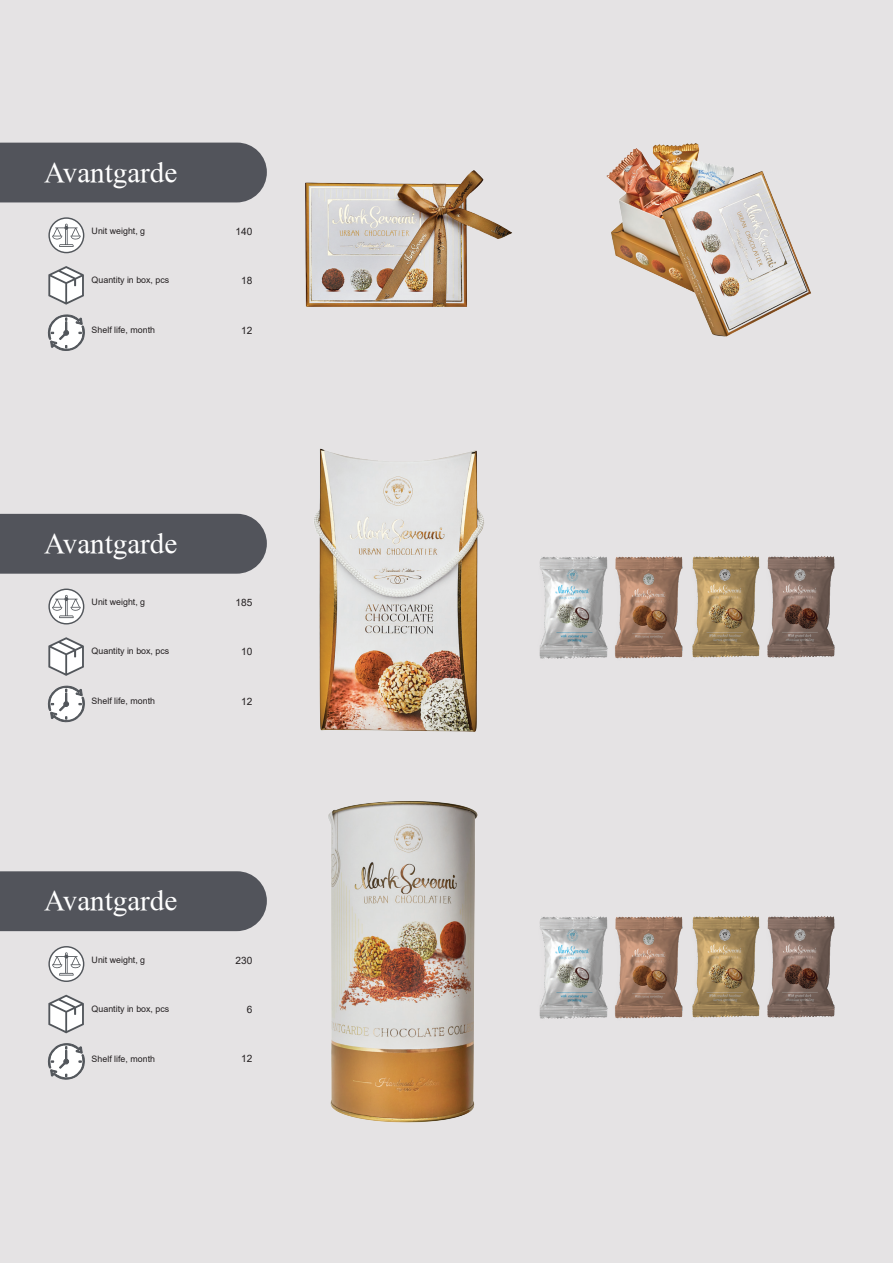
<style>
.page{position:relative;width:893px;height:1263px;background:#e5e3e4}
.page>*{position:absolute;margin:0;border:0;box-sizing:border-box;transform-origin:0 0}
.t1{font:29.1px "Times Lat Arm";color:#fff}
.t2{font:10.05px "Arial";color:#231f20}
.t3{font:8.85px "Arial";color:#231f20}
</style>
<div class="page">
<img style="left:305px;top:170px;width:207px;height:137px">
<img style="left:606px;top:143px;width:205px;height:194px">
<img style="left:314px;top:448px;width:170px;height:284px">
<img style="left:328px;top:801px;width:150px;height:322px">
<img style="left:539px;top:556px;width:296px;height:103px">
<img style="left:539px;top:916px;width:296px;height:103px">
<svg style="left:48px;top:217px;width:36px;height:36px"></svg>
<svg style="left:48px;top:266px;width:36px;height:39px"></svg>
<svg style="left:48px;top:314px;width:37px;height:37px"></svg>
<div style="left:0;top:143px;width:267px;height:59px;background:#52545b"></div>
<svg style="left:48px;top:588px;width:36px;height:36px"></svg>
<svg style="left:48px;top:637px;width:36px;height:39px"></svg>
<svg style="left:48px;top:685px;width:37px;height:38px"></svg>
<div style="left:0;top:514px;width:267px;height:60px;background:#52545b"></div>
<svg style="left:48px;top:946px;width:36px;height:36px"></svg>
<svg style="left:48px;top:995px;width:36px;height:38px"></svg>
<svg style="left:48px;top:1043px;width:37px;height:37px"></svg>
<div style="left:0;top:871px;width:267px;height:60px;background:#52545b"></div>
<p class="t1" style="left:44px;top:156px;width:135px">Avantgarde</p>
<p class="t3" style="left:92px;top:225px;width:55px">Unit weight, g</p>
<p class="t2" style="left:236px;top:224px;width:18px">140</p>
<p class="t3" style="left:92px;top:274px;width:79px">Quantity in box, pcs</p>
<p class="t2" style="left:241px;top:273px;width:13px">18</p>
<p class="t3" style="left:92px;top:324px;width:65px">Shelf life, month</p>
<p class="t2" style="left:241px;top:323px;width:13px">12</p>
<p class="t1" style="left:44px;top:527px;width:135px">Avantgarde</p>
<p class="t3" style="left:92px;top:596px;width:55px">Unit weight, g</p>
<p class="t2" style="left:236px;top:596px;width:18px">185</p>
<p class="t3" style="left:92px;top:645px;width:79px">Quantity in box, pcs</p>
<p class="t2" style="left:241px;top:645px;width:13px">10</p>
<p class="t3" style="left:92px;top:695px;width:65px">Shelf life, month</p>
<p class="t2" style="left:241px;top:694px;width:13px">12</p>
<p class="t1" style="left:44px;top:884px;width:135px">Avantgarde</p>
<p class="t3" style="left:92px;top:953px;width:55px">Unit weight, g</p>
<p class="t2" style="left:236px;top:953px;width:18px">230</p>
<p class="t3" style="left:92px;top:1002px;width:79px">Quantity in box, pcs</p>
<p class="t2" style="left:247px;top:1002px;width:7px">6</p>
<p class="t3" style="left:92px;top:1052px;width:65px">Shelf life, month</p>
<p class="t2" style="left:241px;top:1052px;width:13px">12</p>
</div>
